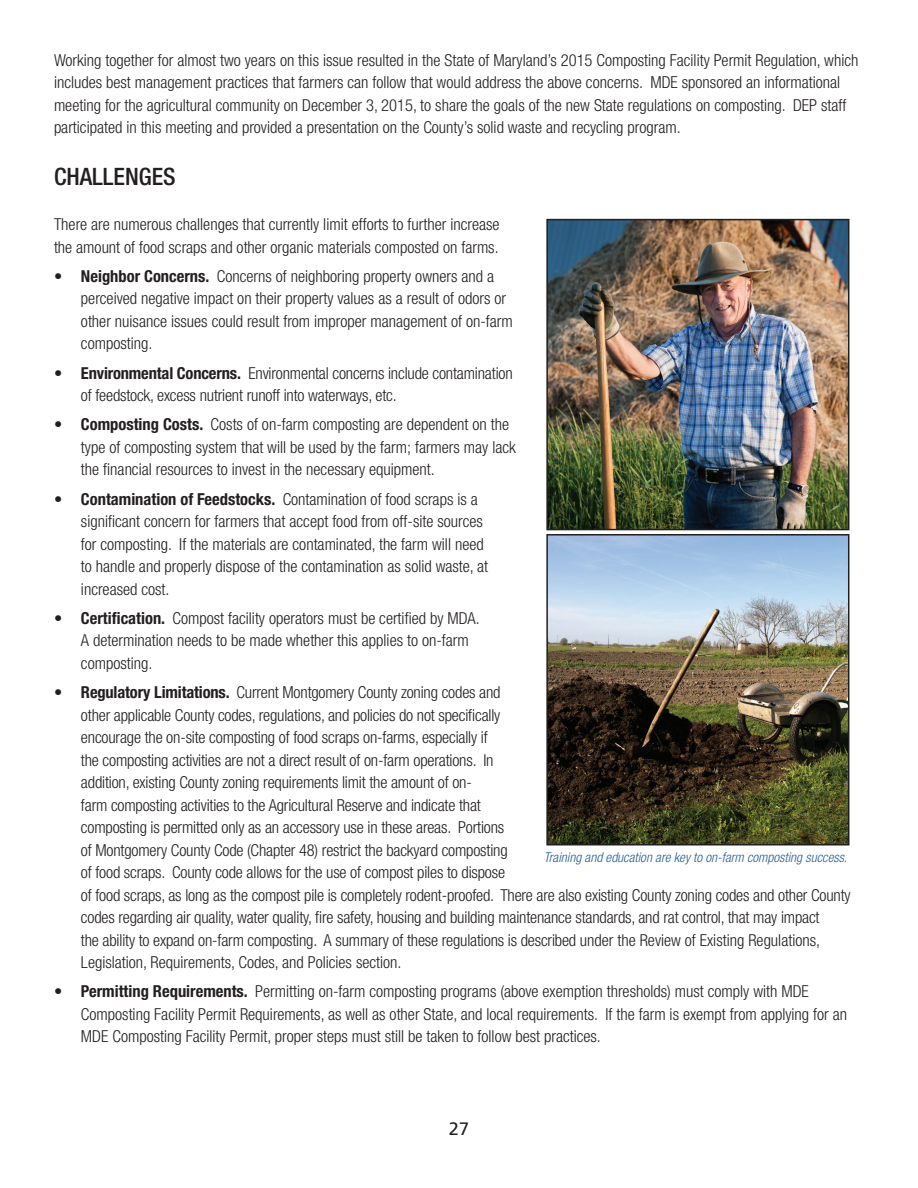
<style>
.page{position:relative;width:918px;height:1188px;background:#fff}
.page>*{position:absolute;margin:0;border:0;box-sizing:border-box;transform-origin:0 0}
.t1{font:500 condensed 24px "Helvetica Neue LT Std";color:#231f20}
.t2{font:18px "Frutiger LT Std";color:#231f20}
.t3{font:300 condensed 16.5px/22.5px "Helvetica Neue LT Std";color:#231f20}
.t4{font:italic 300 condensed 13.5px "Helvetica Neue LT Std";color:#285f96}
.s1{font-weight:700}
</style>
<div class="page">
<img style="left:549px;top:537px;width:297px;height:305px">
<div style="left:546px;top:534px;width:303px;height:311px;border:2px solid #231f20"></div>
<img style="left:549px;top:222px;width:297px;height:305px">
<div style="left:546px;top:219px;width:303px;height:311px;border:2px solid #231f20"></div>
<p class="t3" style="left:54px;top:49px;width:806px">Working together for almost two years on this issue resulted in the State of Maryland’s 2015 Composting Facility Permit Regulation, which includes best management practices that farmers can follow that would address the above concerns. MDE sponsored an informational meeting for the agricultural community on December 3, 2015, to share the goals of the new State regulations on composting. DEP staff participated in this meeting and provided a presentation on the County’s solid waste and recycling program.</p>
<h1 class="t1" style="left:54px;top:162px;width:123px">CHALLENGES</h1>
<p class="t3" style="left:54px;top:213px;width:447px">There are numerous challenges that currently limit efforts to further increase the amount of food scraps and other organic materials composted on farms.</p>
<p class="t3" style="left:81px;top:265px;width:433px;text-indent:-27px"><span class="s1">• Neighbor Concerns.</span> Concerns of neighboring property owners and a perceived negative impact on their property values as a result of odors or other nuisance issues could result from improper management of on-farm composting.</p>
<p class="t3" style="left:81px;top:361px;width:433px;text-indent:-27px"><span class="s1">• Environmental Concerns.</span> Environmental concerns include contamination of feedstock, excess nutrient runoff into waterways, etc.</p>
<p class="t3" style="left:81px;top:413px;width:436px;text-indent:-27px"><span class="s1">• Composting Costs.</span> Costs of on-farm composting are dependent on the type of composting system that will be used by the farm; farmers may lack the financial resources to invest in the necessary equipment.</p>
<p class="t3" style="left:81px;top:487px;width:409px;text-indent:-27px"><span class="s1">• Contamination of Feedstocks.</span> Contamination of food scraps is a significant concern for farmers that accept food from off-site sources for composting. If the materials are contaminated, the farm will need to handle and properly dispose of the contamination as solid waste, at increased cost.</p>
<p class="t3" style="left:81px;top:607px;width:400px;text-indent:-27px"><span class="s1">• Certification.</span> Compost facility operators must be certified by MDA.<br>A determination needs to be made whether this applies to on-farm composting.</p>
<p class="t3" style="left:81px;top:681px;width:771px;text-indent:-27px"><span class="s1">• Regulatory Limitations.</span> Current Montgomery County zoning codes and<br>other applicable County codes, regulations, and policies do not specifically<br>encourage the on-site composting of food scraps on-farms, especially if<br>the composting activities are not a direct result of on-farm operations. In<br>addition, existing County zoning requirements limit the amount of on-<br>farm composting activities to the Agricultural Reserve and indicate that<br>composting is permitted only as an accessory use in these areas. Portions<br>of Montgomery County Code (Chapter 48) restrict the backyard composting<br>of food scraps. County code allows for the use of compost piles to dispose<br>of food scraps, as long as the compost pile is completely rodent-proofed. There are also existing County zoning codes and other County codes regarding air quality, water quality, fire safety, housing and building maintenance standards, and rat control, that may impact<br>the ability to expand on-farm composting. A summary of these regulations is described under the Review of Existing Regulations, Legislation, Requirements, Codes, and Policies section.</p>
<p class="t3" style="left:81px;top:980px;width:768px;text-indent:-27px"><span class="s1">• Permitting Requirements.</span> Permitting on-farm composting programs (above exemption thresholds) must comply with MDE<br>Composting Facility Permit Requirements, as well as other State, and local requirements. If the farm is exempt from applying for an<br>MDE Composting Facility Permit, proper steps must still be taken to follow best practices.</p>
<p class="t4" style="left:544px;top:850px;width:305px">Training and education are key to on-farm composting success.</p>
<p class="t2" style="left:449px;top:1118px;width:22px">27</p>
</div>
